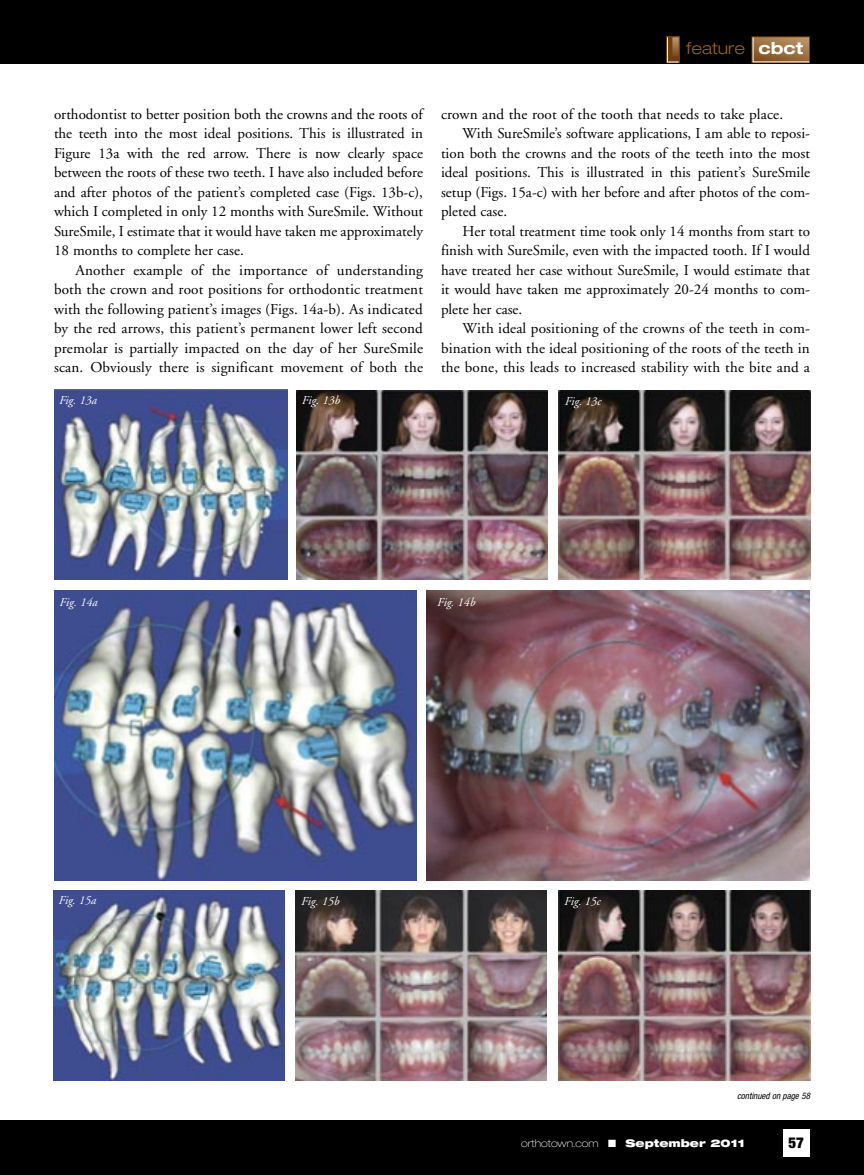
<style>
.page{position:relative;width:864px;height:1175px;background:#fff}
.page>*{position:absolute;margin:0;border:0;box-sizing:border-box;transform-origin:0 0}
.t1{font:300 expanded 16.5px "Helvetica Neue";color:#9d6116}
.t2{font:15px/19.5px "Adobe Garamond";color:#000;text-align:justify}
.t3{font:900 condensed 15px "Helvetica Neue";color:#000}
.t4{font:italic 12px "Adobe Garamond";color:#fff}
.t5{font:100 expanded 10.5px "Helvetica Neue";color:#fff}
.t6{font:italic condensed 9px "Helvetica Neue";color:#000}
.s1{font-weight:700;color:#fff}
.s2{font-weight:900}
</style>
<div class="page">
<div style="left:0;top:1120px;width:864px;height:54px;background:#000"></div>
<div style="left:0;top:0;width:864px;height:63px;background:#000"></div>
<div style="left:752px;top:36px;width:58px;height:27px;border:1px solid #713f0f"></div>
<svg style="left:752px;top:37px;width:58px;height:26px;background:#9e7649"></svg>
<div style="left:783px;top:1129px;width:27px;height:27px;background:#fff"></div>
<div style="left:666px;top:36px;width:14px;height:27px;background:#713f0f"></div>
<svg style="left:667px;top:37px;width:12px;height:26px"></svg>
<img style="left:54px;top:390px;width:233px;height:189px">
<img style="left:297px;top:390px;width:251px;height:189px">
<img style="left:559px;top:390px;width:252px;height:189px">
<img style="left:54px;top:590px;width:363px;height:290px">
<img style="left:427px;top:591px;width:383px;height:289px">
<img style="left:54px;top:890px;width:230px;height:190px">
<img style="left:295px;top:890px;width:252px;height:190px">
<img style="left:558px;top:890px;width:252px;height:190px">
<p class="t1" style="left:686px;top:42px;width:118px">feature <span class="s1">cbct</span></p>
<p class="t2" style="left:54px;top:106px;width:370px">orthodontist to better position both the crowns and the roots of the teeth into the most ideal positions. This is illustrated in Figure 13a with the red arrow. There is now clearly space between the roots of these two teeth. I have also included before and after photos of the patient’s completed case (Figs. 13b-c), which I completed in only 12 months with SureSmile. Without SureSmile, I estimate that it would have taken me approximately 18 months to complete her case.</p>
<p class="t2" style="left:54px;top:262px;width:371px;text-indent:22px">Another example of the importance of understanding both the crown and root positions for orthodontic treatment with the following patient’s images (Figs. 14a-b). As indicated by the red arrows, this patient’s permanent lower left second premolar is partially impacted on the day of her SureSmile scan. Obviously there is significant movement of both the</p>
<p class="t2" style="left:441px;top:106px;width:344px">crown and the root of the tooth that needs to take place.</p>
<p class="t2" style="left:463px;top:125px;width:349px">With SureSmile’s software applications, I am able to reposi-</p>
<p class="t2" style="left:441px;top:145px;width:370px">tion both the crowns and the roots of the teeth into the most</p>
<p class="t2" style="left:441px;top:164px;width:370px">ideal positions. This is illustrated in this patient’s SureSmile</p>
<p class="t2" style="left:441px;top:184px;width:370px">setup (Figs. 15a-c) with her before and after photos of the com-</p>
<p class="t2" style="left:441px;top:203px;width:68px">pleted case.</p>
<p class="t2" style="left:463px;top:223px;width:349px">Her total treatment time took only 14 months from start to</p>
<p class="t2" style="left:441px;top:242px;width:370px">finish with SureSmile, even with the impacted tooth. If I would</p>
<p class="t2" style="left:441px;top:262px;width:370px">have treated her case without SureSmile, I would estimate that</p>
<p class="t2" style="left:441px;top:281px;width:370px">it would have taken me approximately 20-24 months to com-</p>
<p class="t2" style="left:441px;top:301px;width:83px">plete her case.</p>
<p class="t2" style="left:463px;top:320px;width:349px">With ideal positioning of the crowns of the teeth in com-</p>
<p class="t2" style="left:441px;top:340px;width:370px">bination with the ideal positioning of the roots of the teeth in</p>
<p class="t2" style="left:441px;top:359px;width:370px">the bone, this leads to increased stability with the bite and a</p>
<p class="t4" style="left:59px;top:395px;width:39px">Fig. 13a</p>
<p class="t4" style="left:302px;top:396px;width:40px">Fig. 13b</p>
<p class="t4" style="left:565px;top:396px;width:38px">Fig. 13c</p>
<p class="t4" style="left:59px;top:597px;width:39px">Fig. 14a</p>
<p class="t4" style="left:437px;top:597px;width:40px">Fig. 14b</p>
<p class="t4" style="left:58px;top:895px;width:39px">Fig. 15a</p>
<p class="t4" style="left:301px;top:896px;width:40px">Fig. 15b</p>
<p class="t4" style="left:564px;top:896px;width:38px">Fig. 15c</p>
<p class="t6" style="left:737px;top:1092px;width:76px">continued on page 58</p>
<p class="t5" style="left:521px;top:1139px;width:225px">orthotown.com ■ <span class="s2">September 2011</span></p>
<p class="t3" style="left:788px;top:1136px;width:17px">57</p>
</div>
